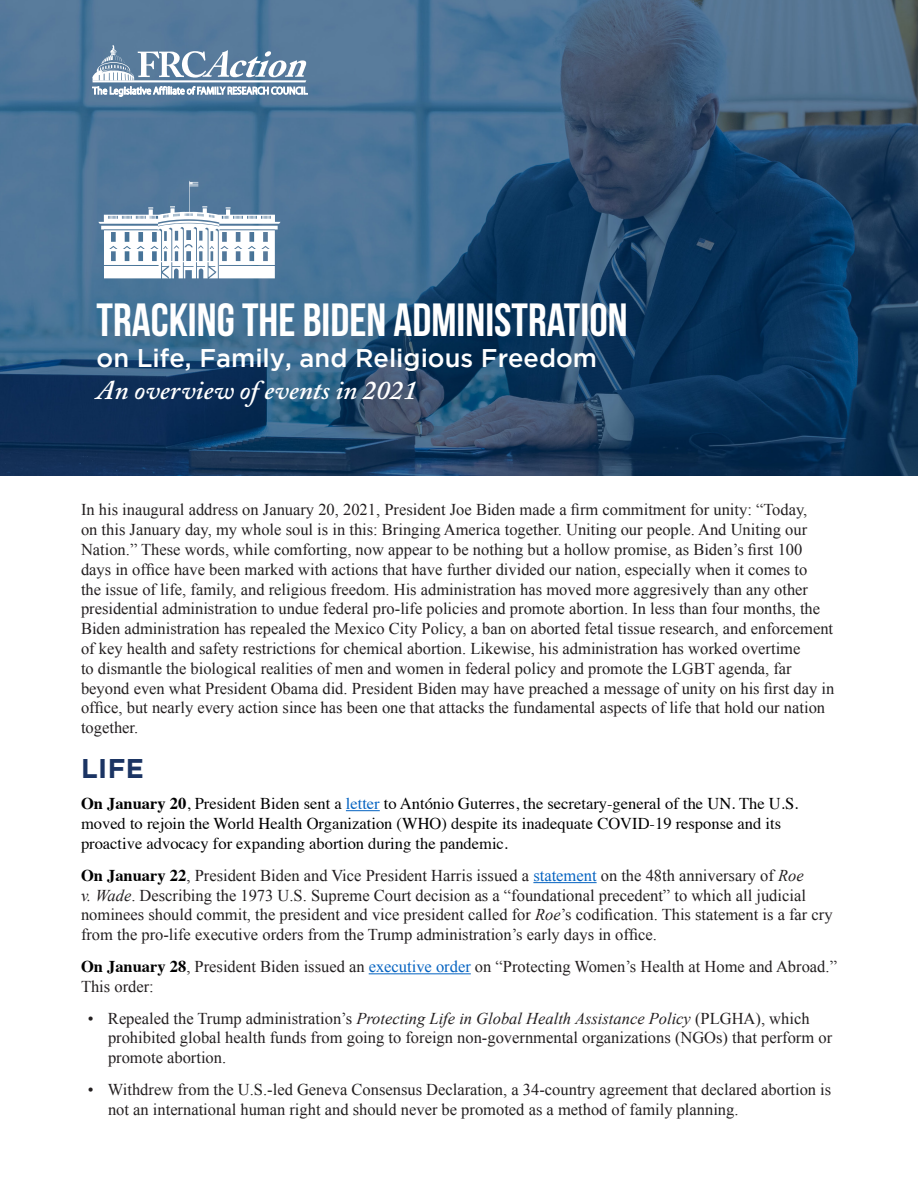
<style>
.page{position:relative;width:918px;height:1188px;background:#fff}
.page>*{position:absolute;margin:0;border:0;box-sizing:border-box;transform-origin:0 0}
.t1{font:46.5px "Bebas Neue";color:#fff}
.t2{font:italic 600 27px "Adobe Caslon Pro";color:#fff}
.t3{font:700 27px "Gotham";color:#1b3463}
.t4{font:500 25.5px "Gotham";color:#fff}
.t5{font:16.5px/19.8px "Times New Roman";color:#231f20}
.t6{font:16.5px/19.8px "Times";color:#000}
.s1{font-weight:700}
.s2{color:#0563c1}
.s3{font-family:"Times";font-weight:700;color:#000}
.s4{font-style:italic}
</style>
<div class="page">
<hr style="left:346px;top:810px;width:34px;height:1px;background:#0563c1">
<hr style="left:533px;top:882px;width:64px;height:1px;background:#0563c1">
<hr style="left:369px;top:973px;width:102px;height:1px;background:#0563c1">
<img style="left:0;top:0;width:918px;height:475px">
<svg style="left:98px;top:181px;width:183px;height:97px"></svg>
<svg style="left:92px;top:45px;width:216px;height:51px"></svg>
<p class="t1" style="left:97px;top:295px;width:532px">TRACKING THE BIDEN ADMINISTRATION</p>
<p class="t4" style="left:97px;top:343px;width:502px">on Life, Family, and Religious Freedom</p>
<p class="t2" style="left:97px;top:374px;width:322px">An overview of events in 2021</p>
<p class="t5" style="left:81px;top:500px;width:755px">In his inaugural address on January 20, 2021, President Joe Biden made a firm commitment for unity: “Today,<br>on this January day, my whole soul is in this: Bringing America together. Uniting our people. And Uniting our Nation.” These words, while comforting, now appear to be nothing but a hollow promise, as Biden’s first 100 days in office have been marked with actions that have further divided our nation, especially when it comes to<br>the issue of life, family, and religious freedom. His administration has moved more aggresively than any other presidential administration to undue federal pro-life policies and promote abortion. In less than four months, the Biden administration has repealed the Mexico City Policy, a ban on aborted fetal tissue research, and enforcement of key health and safety restrictions for chemical abortion. Likewise, his administration has worked overtime<br>to dismantle the biological realities of men and women in federal policy and promote the LGBT agenda, far beyond even what President Obama did. President Biden may have preached a message of unity on his first day in office, but nearly every action since has been one that attacks the fundamental aspects of life that hold our nation together.</p>
<p class="t3" style="left:81px;top:752px;width:64px">LIFE</p>
<p class="t6" style="left:81px;top:793px;width:719px"><span class="s1">On January 20</span>, President Biden sent a <span class="s2">letter</span> to António Guterres, the secretary-general of the UN. The U.S. moved to rejoin the World Health Organization (WHO) despite its inadequate COVID-19 response and its proactive advocacy for expanding abortion during the pandemic.</p>
<p class="t5" style="left:81px;top:865px;width:753px"><span class="s3">On January 22</span>, President Biden and Vice President Harris issued a <span class="s2">statement</span> on the 48th anniversary of <span class="s4">Roe<br>v. Wade</span>. Describing the 1973 U.S. Supreme Court decision as a “foundational precedent” to which all judicial nominees should commit, the president and vice president called for <span class="s4">Roe</span>’s codification. This statement is a far cry from the pro-life executive orders from the Trump administration’s early days in office.</p>
<p class="t5" style="left:81px;top:956px;width:758px"><span class="s3">On January 28</span>, President Biden issued an <span class="s2">executive order</span> on “Protecting Women’s Health at Home and Abroad.”<br>This order:</p>
<p class="t5" style="left:108px;top:1008px;width:726px;text-indent:-20px">• Repealed the Trump administration’s <span class="s4">Protecting Life in Global Health Assistance Policy</span> (PLGHA), which prohibited global health funds from going to foreign non-governmental organizations (NGOs) that perform or promote abortion.</p>
<p class="t5" style="left:108px;top:1079px;width:725px;text-indent:-20px">• Withdrew from the U.S.-led Geneva Consensus Declaration, a 34-country agreement that declared abortion is not an international human right and should never be promoted as a method of family planning.</p>
</div>
